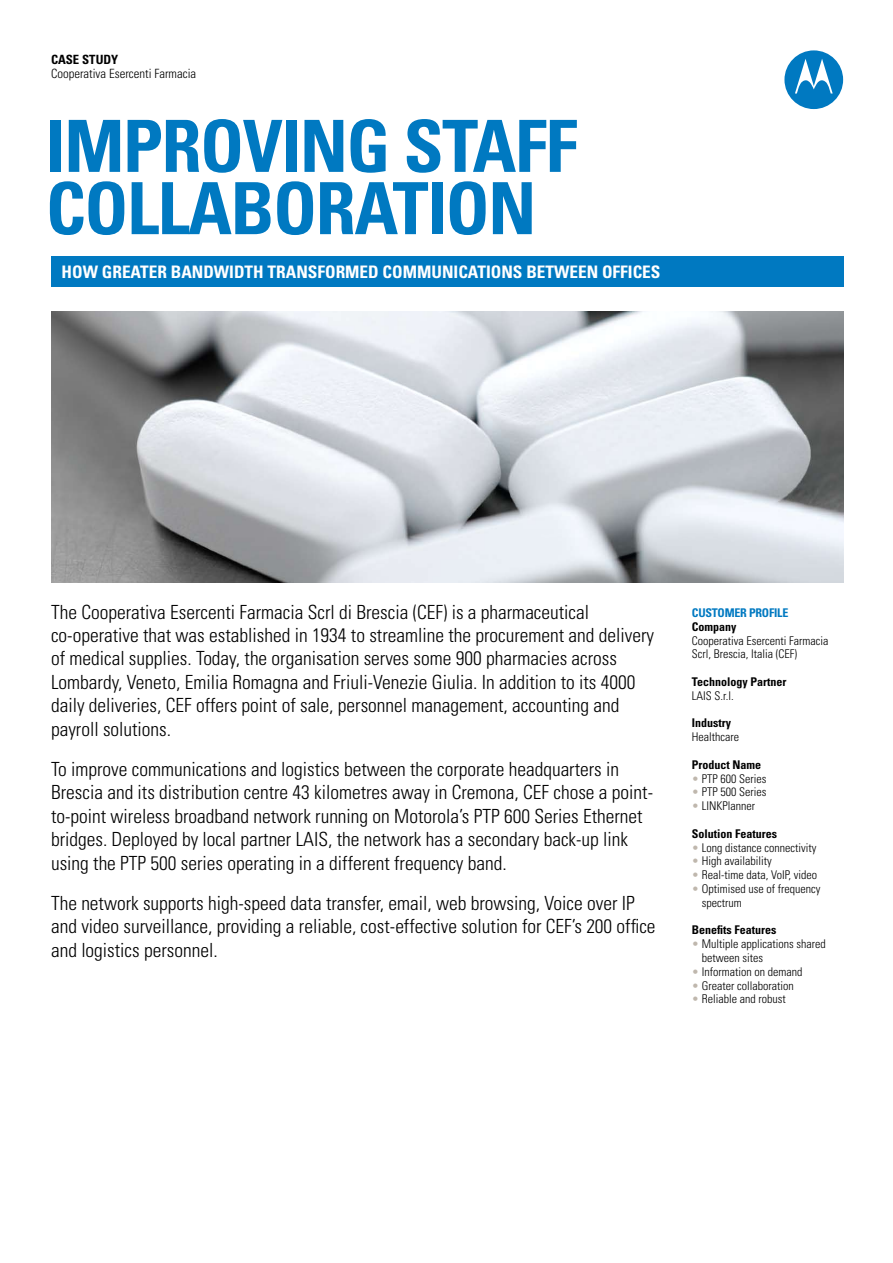
<style>
.page{position:relative;width:893px;height:1263px;background:#fff}
.page>*{position:absolute;margin:0;border:0;box-sizing:border-box;transform-origin:0 0}
.t1{font:700 condensed 72px/62.2px "Univers";letter-spacing:-.02em;color:#0079c1}
.t2{font:300 condensed 19.5px/23.4px "Univers";color:#000}
.t3{font:700 condensed 17.25px "Univers";color:#fff}
.t4{font:300 condensed 12.75px "Univers";color:#000}
.t5{font:700 condensed 12.75px "Univers";color:#000}
.t6{font:300 condensed 12px/13.8px "Univers";color:#000}
.t7{font:700 condensed 12px "Univers";color:#000}
.t8{font:700 condensed 12px "Univers";letter-spacing:-.02em;color:#0079c1}
.s1{color:#bfb7ad}
</style>
<div class="page">
<div style="left:51px;top:256px;width:792px;height:30px;background:#0079c1"></div>
<div style="left:784px;top:50px;width:59px;height:59px;background:#0079c1;border-radius:50%"></div>
<svg style="left:795px;top:59px;width:38px;height:34px"></svg>
<img style="left:51px;top:311px;width:792px;height:272px">
<p class="t5" style="left:51px;top:52px;width:69px">CASE STUDY</p>
<p class="t4" style="left:51px;top:65px;width:147px">Cooperativa Esercenti Farmacia</p>
<h1 class="t1" style="left:46px;top:114px;width:533px">IMPROVING STAFF<br>COLLABORATION</h1>
<p class="t3" style="left:62px;top:261px;width:600px">HOW GREATER BANDWIDTH TRANSFORMED COMMUNICATIONS BETWEEN OFFICES</p>
<p class="t2" style="left:51px;top:600px;width:605px">The Cooperativa Esercenti Farmacia Scrl di Brescia (CEF) is a pharmaceutical co-operative that was established in 1934 to streamline the procurement and delivery of medical supplies. Today, the organisation serves some 900 pharmacies across Lombardy, Veneto, Emilia Romagna and Friuli-Venezie Giulia. In addition to its 4000 daily deliveries, CEF offers point of sale, personnel management, accounting and payroll solutions.</p>
<p class="t2" style="left:51px;top:757px;width:604px">To improve communications and logistics between the corporate headquarters in Brescia and its distribution centre 43 kilometres away in Cremona, CEF chose a point&shy;to-point wireless broadband network running on Motorola’s PTP 600 Series Ethernet bridges. Deployed by local partner LAIS, the network has a secondary back-up link using the PTP 500 series operating in a different frequency band.</p>
<p class="t2" style="left:51px;top:891px;width:606px">The network supports high-speed data transfer, email, web browsing, Voice over IP and video surveillance, providing a reliable, cost-effective solution for CEF’s 200 office and logistics personnel.</p>
<p class="t8" style="left:692px;top:605px;width:98px">CUSTOMER PROFILE</p>
<p class="t7" style="left:692px;top:619px;width:46px">Company</p>
<p class="t6" style="left:692px;top:633px;width:138px">Cooperativa Esercenti Farmacia<br>Scrl, Brescia, Italia (CEF)</p>
<p class="t7" style="left:692px;top:674px;width:96px">Technology Partner</p>
<p class="t6" style="left:692px;top:688px;width:43px">LAIS S.r.l.</p>
<p class="t7" style="left:692px;top:716px;width:41px">Industry</p>
<p class="t6" style="left:692px;top:730px;width:49px">Healthcare</p>
<p class="t7" style="left:692px;top:757px;width:71px">Product Name</p>
<p class="t6" style="left:692px;top:771px;width:76px"><span class="s1">•</span> PTP 600 Series</p>
<p class="t6" style="left:692px;top:785px;width:76px"><span class="s1">•</span> PTP 500 Series</p>
<p class="t6" style="left:692px;top:799px;width:65px"><span class="s1">•</span> LINKPlanner</p>
<p class="t7" style="left:692px;top:826px;width:87px">Solution Features</p>
<p class="t6" style="left:692px;top:840px;width:126px"><span class="s1">•</span> Long distance connectivity</p>
<p class="t6" style="left:692px;top:854px;width:81px"><span class="s1">•</span> High availability</p>
<p class="t6" style="left:692px;top:868px;width:127px"><span class="s1">•</span> Real-time data, VoIP, video</p>
<p class="t6" style="left:702px;top:882px;width:120px;text-indent:-10px"><span class="s1">•</span> Optimised use of frequency spectrum</p>
<p class="t7" style="left:692px;top:923px;width:86px">Benefits Features</p>
<p class="t6" style="left:702px;top:937px;width:125px;text-indent:-10px"><span class="s1">•</span> Multiple applications shared between sites</p>
<p class="t6" style="left:692px;top:964px;width:112px"><span class="s1">•</span> Information on demand</p>
<p class="t6" style="left:692px;top:978px;width:103px"><span class="s1">•</span> Greater collaboration</p>
<p class="t6" style="left:692px;top:992px;width:95px"><span class="s1">•</span> Reliable and robust</p>
</div>
